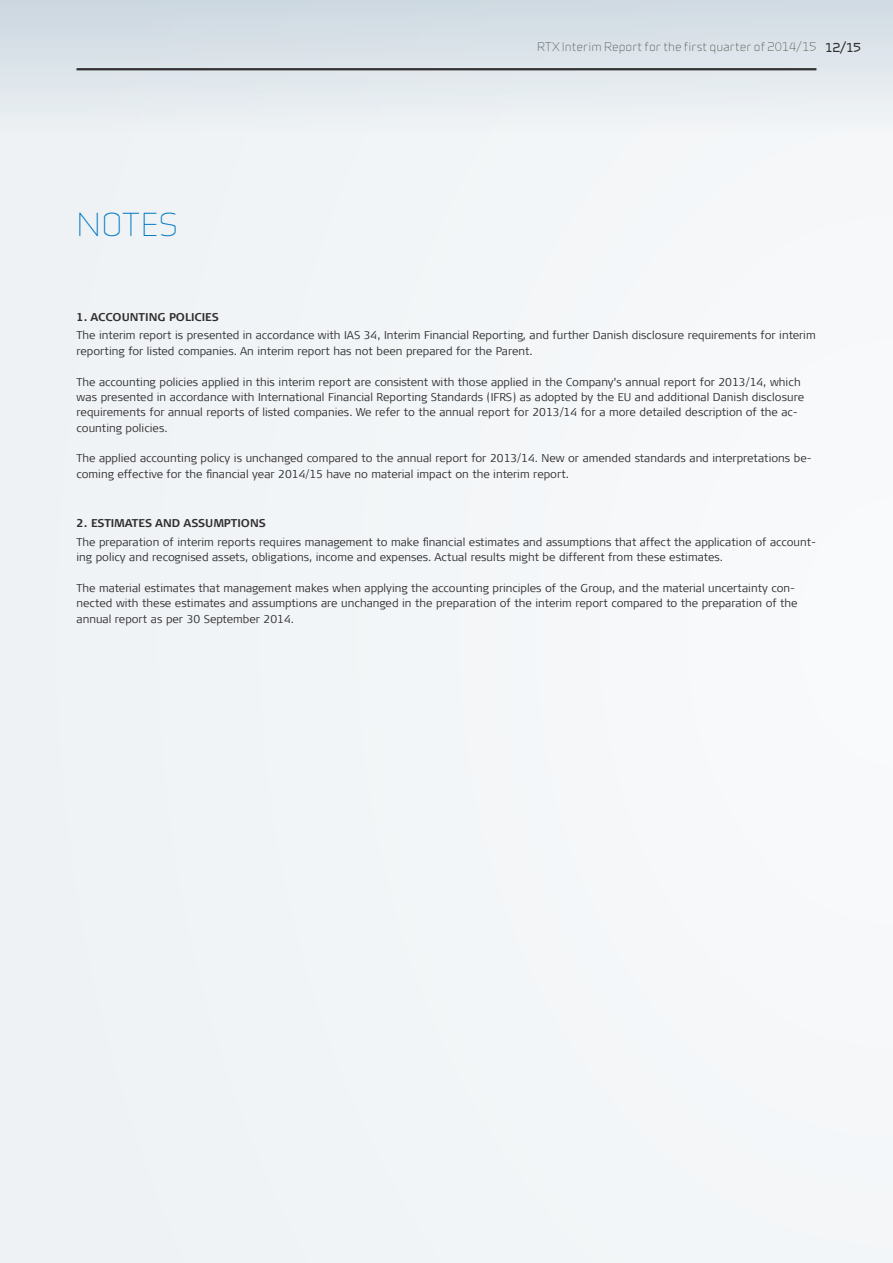
<style>
.page{position:relative;width:893px;height:1263px;background:#f3f6f8}
.page>*{position:absolute;margin:0;border:0;box-sizing:border-box;transform-origin:0 0}
.t1{font:300 30px "Infinity";color:#0079c2}
.t2{font:300 11.25px/15.5px "Signa Offc";color:#312f30}
.t3{font:300 11.25px "Infinity";color:#312f30}
.t4{font:700 11.25px "Signa Offc";color:#312f30}
.s1{font-weight:700;font-size:11.7px}
</style>
<div class="page">
<div style="left:0;top:0;width:893px;height:132px;background:linear-gradient(to bottom,#cdd8e0,#eff2f4)"></div>
<hr style="left:77px;top:68px;width:739px;height:2px;background:#312f30">
<h1 class="t1" style="left:77px;top:203px;width:98px">Notes</h1>
<p class="t3" style="left:537px;top:39px;width:325px">RTX Interim Report for the first quarter of 2014/15 <span class="s1">12/15</span></p>
<p class="t4" style="left:77px;top:310px;width:144px">1. ACCOUNTING POLICIES</p>
<p class="t2" style="left:77px;top:328px;width:741px">The interim report is presented in accordance with IAS 34, Interim Financial Reporting, and further Danish disclosure requirements for interim reporting for listed companies. An interim report has not been prepared for the Parent.</p>
<p class="t2" style="left:77px;top:374px;width:729px">The accounting policies applied in this interim report are consistent with those applied in the Company’s annual report for 2013/14, which was presented in accordance with International Financial Reporting Standards (IFRS) as adopted by the EU and additional Danish disclosure requirements for annual reports of listed companies. We refer to the annual report for 2013/14 for a more detailed description of the ac&shy;counting policies.</p>
<p class="t2" style="left:77px;top:451px;width:737px">The applied accounting policy is unchanged compared to the annual report for 2013/14. New or amended standards and interpretations be&shy;coming effective for the financial year 2014/15 have no material impact on the interim report.</p>
<p class="t4" style="left:77px;top:517px;width:191px">2. ESTIMATES AND ASSUMPTIONS</p>
<p class="t2" style="left:77px;top:534px;width:741px">The preparation of interim reports requires management to make financial estimates and assumptions that affect the application of account&shy;ing policy and recognised assets, obligations, income and expenses. Actual results might be different from these estimates.</p>
<p class="t2" style="left:77px;top:580px;width:723px">The material estimates that management makes when applying the accounting principles of the Group, and the material uncertainty con&shy;nected with these estimates and assumptions are unchanged in the preparation of the interim report compared to the preparation of the annual report as per 30 September 2014.</p>
</div>
